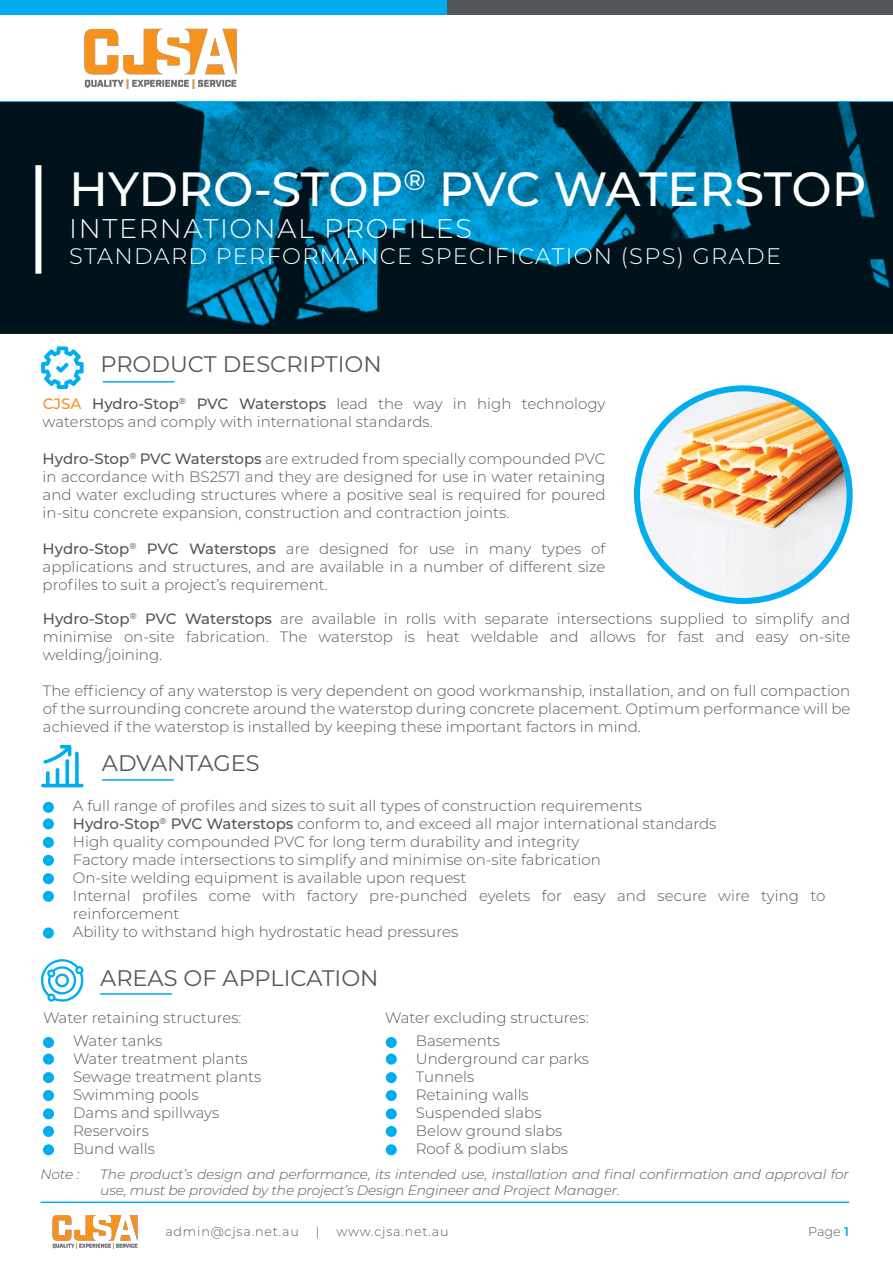
<style>
.page{position:relative;width:893px;height:1263px;background:#fff}
.page>*{position:absolute;margin:0;border:0;box-sizing:border-box;transform-origin:0 0}
.t1{font:500 48px "Montserrat";letter-spacing:-.01em;color:#fff}
.t2{font:300 27px "Montserrat";letter-spacing:.06em;color:#fff}
.t3{font:22.5px "Montserrat";color:#54575a}
.t4{font:300 22.5px "Montserrat";letter-spacing:.06em;color:#fff}
.t5{font:300 15px/18px "Montserrat";color:#54575a}
.t6{font:italic 300 13.5px/16.2px "Montserrat";letter-spacing:-.015em;color:#54575a}
.t7{font:300 12.75px "Montserrat";letter-spacing:.06em;color:#54575a}
.s1{font-weight:500;color:#f69220}
.s2{font-weight:500}
.s3{font-weight:600;color:#00adee}
</style>
<div class="page">
<svg style="left:0;top:102px;width:893px;height:231px;background:#003c54"></svg>
<div style="left:0;top:0;width:893px;height:14px;background:#54575a"></div>
<div style="left:0;top:0;width:447px;height:14px;background:#00adee"></div>
<hr style="left:41px;top:1201px;width:808px;height:2px;background:#00adee">
<svg style="left:41px;top:346px;width:43px;height:43px"></svg>
<hr style="left:103px;top:381px;width:72px;height:2px;background:#00adee">
<svg style="left:41px;top:745px;width:43px;height:42px"></svg>
<hr style="left:102px;top:779px;width:72px;height:2px;background:#00adee">
<div style="left:43px;top:802px;width:11px;height:11px;background:#00adee;border-radius:50%"></div>
<div style="left:43px;top:837px;width:11px;height:11px;background:#00adee;border-radius:50%"></div>
<div style="left:43px;top:818px;width:11px;height:11px;background:#00adee;border-radius:50%"></div>
<div style="left:43px;top:855px;width:11px;height:11px;background:#00adee;border-radius:50%"></div>
<div style="left:43px;top:891px;width:11px;height:11px;background:#00adee;border-radius:50%"></div>
<div style="left:43px;top:873px;width:11px;height:11px;background:#00adee;border-radius:50%"></div>
<div style="left:43px;top:927px;width:11px;height:11px;background:#00adee;border-radius:50%"></div>
<svg style="left:41px;top:959px;width:43px;height:43px"></svg>
<hr style="left:100px;top:993px;width:72px;height:2px;background:#00adee">
<div style="left:43px;top:1037px;width:11px;height:11px;background:#00adee;border-radius:50%"></div>
<div style="left:43px;top:1072px;width:11px;height:11px;background:#00adee;border-radius:50%"></div>
<div style="left:43px;top:1053px;width:11px;height:11px;background:#00adee;border-radius:50%"></div>
<div style="left:43px;top:1090px;width:11px;height:11px;background:#00adee;border-radius:50%"></div>
<div style="left:43px;top:1108px;width:11px;height:11px;background:#00adee;border-radius:50%"></div>
<div style="left:43px;top:1126px;width:11px;height:11px;background:#00adee;border-radius:50%"></div>
<div style="left:43px;top:1144px;width:11px;height:11px;background:#00adee;border-radius:50%"></div>
<div style="left:386px;top:1037px;width:11px;height:11px;background:#00adee;border-radius:50%"></div>
<div style="left:386px;top:1072px;width:11px;height:11px;background:#00adee;border-radius:50%"></div>
<div style="left:386px;top:1053px;width:11px;height:11px;background:#00adee;border-radius:50%"></div>
<div style="left:386px;top:1090px;width:11px;height:11px;background:#00adee;border-radius:50%"></div>
<div style="left:386px;top:1108px;width:11px;height:11px;background:#00adee;border-radius:50%"></div>
<div style="left:386px;top:1126px;width:11px;height:11px;background:#00adee;border-radius:50%"></div>
<div style="left:386px;top:1144px;width:11px;height:11px;background:#00adee;border-radius:50%"></div>
<img style="left:637px;top:392px;width:213px;height:209px">
<div style="left:634px;top:385px;width:219px;height:219px;border:6px solid #00adee;border-radius:50%"></div>
<div style="left:35px;top:165px;width:6px;height:109px;background:#fff"></div>
<img style="left:84px;top:28px;width:153px;height:61px">
<img style="left:52px;top:1215px;width:86px;height:34px">
<h1 class="t1" style="left:69px;top:156px;width:799px">HYDRO-STOP<sup>®</sup> PVC WATERSTOP</h1>
<h2 class="t2" style="left:69px;top:210px;width:404px">INTERNATIONAL PROFILES</h2>
<h3 class="t4" style="left:69px;top:240px;width:713px">STANDARD PERFORMANCE SPECIFICATION (SPS) GRADE</h3>
<h3 class="t3" style="left:100px;top:349px;width:283px">PRODUCT DESCRIPTION</h3>
<p class="t5" style="left:43px;top:395px;width:564px"><span class="s1">CJSA</span> <span class="s2">Hydro-Stop</span><sup>®</sup> <span class="s2">PVC Waterstops</span> lead the way in high technology waterstops and comply with international standards.</p>
<p class="t5" style="left:43px;top:449px;width:564px;text-align:justify"><span class="s2">Hydro-Stop</span><sup>®</sup> <span class="s2">PVC Waterstops</span> are extruded from specially compounded PVC in accordance with BS2571 and they are designed for use in water retaining and water excluding structures where a positive seal is required for poured in-situ concrete expansion, construction and contraction joints.</p>
<p class="t5" style="left:43px;top:539px;width:564px;text-align:justify"><span class="s2">Hydro-Stop</span><sup>®</sup> <span class="s2">PVC Waterstops</span> are designed for use in many types of applications and structures, and are available in a number of different size profiles to suit a project’s requirement.</p>
<p class="t5" style="left:43px;top:609px;width:809px;text-align:justify"><span class="s2">Hydro-Stop</span><sup>®</sup> <span class="s2">PVC Waterstops</span> are available in rolls with separate intersections supplied to simplify and minimise on-site fabrication. The waterstop is heat weldable and allows for fast and easy on-site welding/joining.</p>
<p class="t5" style="left:43px;top:681px;width:809px;text-align:justify">The efficiency of any waterstop is very dependent on good workmanship, installation, and on full compaction of the surrounding concrete around the waterstop during concrete placement. Optimum performance will be achieved if the waterstop is installed by keeping these important factors in mind.</p>
<h3 class="t3" style="left:102px;top:748px;width:159px">ADVANTAGES</h3>
<p class="t5" style="left:73px;top:796px;width:754px">A full range of profiles and sizes to suit all types of construction requirements<br><span class="s2">Hydro-Stop</span><sup>®</sup> <span class="s2">PVC Waterstops</span> conform to, and exceed all major international standards<br>High quality compounded PVC for long term durability and integrity<br>Factory made intersections to simplify and minimise on-site fabrication<br>On-site welding equipment is available upon request<br>Internal profiles come with factory pre-punched eyelets for easy and secure wire tying to reinforcement<br>Ability to withstand high hydrostatic head pressures</p>
<h3 class="t3" style="left:100px;top:962px;width:280px">AREAS OF APPLICATION</h3>
<p class="t5" style="left:43px;top:1009px;width:200px">Water retaining structures:</p>
<p class="t5" style="left:385px;top:1009px;width:205px">Water excluding structures:</p>
<p class="t5" style="left:73px;top:1031px;width:190px">Water tanks<br>Water treatment plants<br>Sewage treatment plants<br>Swimming pools<br>Dams and spillways<br>Reservoirs<br>Bund walls</p>
<p class="t5" style="left:416px;top:1031px;width:175px">Basements<br>Underground car parks<br>Tunnels<br>Retaining walls<br>Suspended slabs<br>Below ground slabs<br>Roof &amp; podium slabs</p>
<p class="t6" style="left:41px;top:1165px;width:40px">Note :</p>
<p class="t6" style="left:100px;top:1165px;width:750px">The product’s design and performance, its intended use, installation and final confirmation and approval for use, must be provided by the project’s Design Engineer and Project Manager.</p>
<p class="t7" style="left:165px;top:1223px;width:135px">admin@cjsa.net.au</p>
<p class="t7" style="left:316px;top:1223px;width:5px">|</p>
<p class="t7" style="left:336px;top:1223px;width:114px">www.cjsa.net.au</p>
<p class="t7" style="left:808px;top:1222px;width:42px">Page <span class="s3">1</span></p>
</div>
